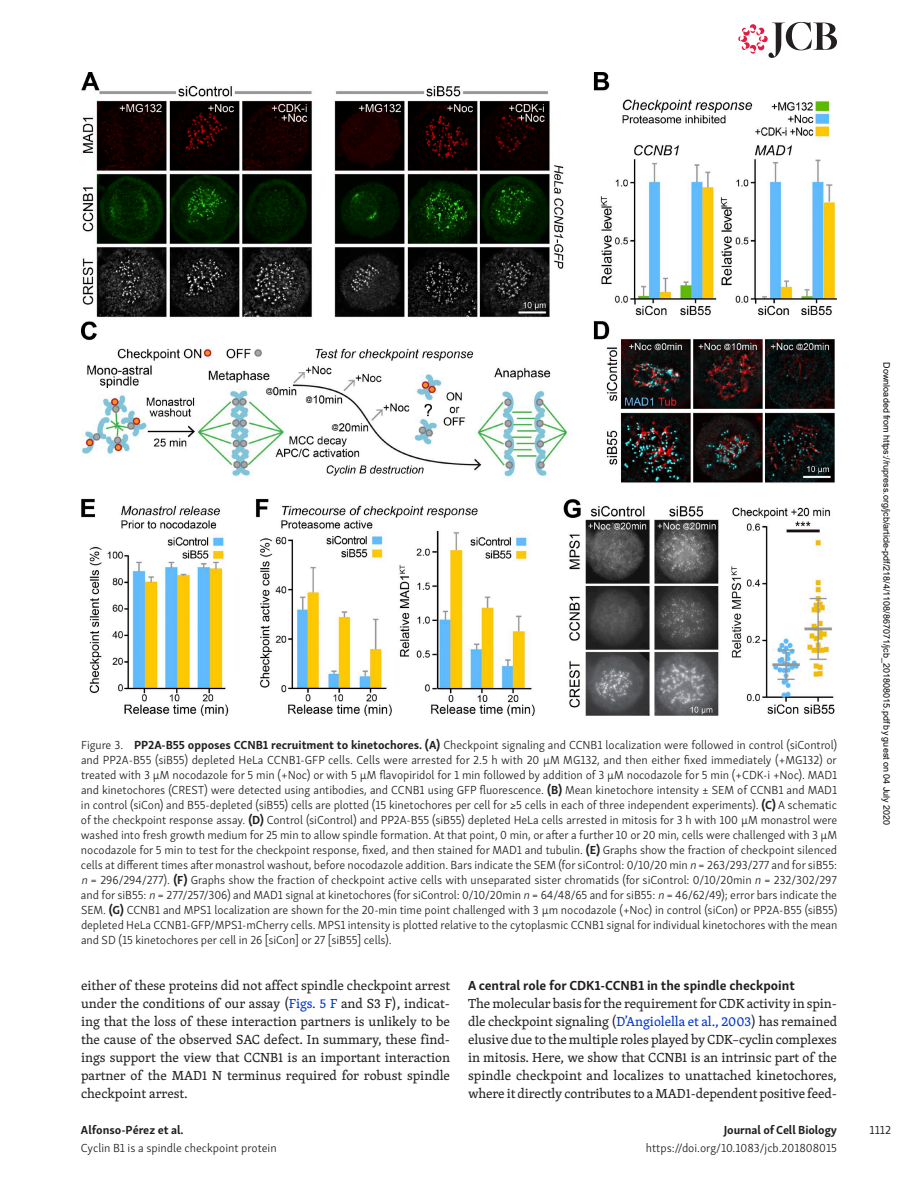
<style>
.page{position:relative;width:918px;height:1188px;background:#fff}
.page>*{position:absolute;margin:0;border:0;box-sizing:border-box;transform-origin:0 0}
.t1{font:13.5px/18px "Skolar PE";letter-spacing:-.01em;color:#231f20;text-align:justify}
.t2{font:700 13.5px "Skolar Sans PE";color:#231f20}
.t3{font:300 12px/15px "Skolar Sans PE";color:#231f20;text-align:justify}
.t4{font:700 12px "Skolar Sans PE";letter-spacing:-.005em;color:#231f20}
.t5{font:12px "Skolar Sans PE";color:#231f20}
.t6{font:9px "Arial";color:#000}
.s1{font-weight:700}
.s2{font-style:italic}
.s3{color:#0034c9}
</style>
<div class="page">
<svg style="left:738px;top:22px;width:99px;height:36px"></svg>
<img style="left:81px;top:72px;width:756px;height:644px">
<p class="t3" style="left:81px;top:736px;width:758px">Figure 3. <span class="s1">PP2A-B55 opposes CCNB1 recruitment to kinetochores. (A)</span> Checkpoint signaling and CCNB1 localization were followed in control (siControl) and PP2A-B55 (siB55) depleted HeLa CCNB1-GFP cells. Cells were arrested for 2.5 h with 20 µM MG132, and then either fixed immediately (+MG132) or treated with 3 µM nocodazole for 5 min (+Noc) or with 5 µM flavopiridol for 1 min followed by addition of 3 µM nocodazole for 5 min (+CDK-i +Noc). MAD1 and kinetochores (CREST) were detected using antibodies, and CCNB1 using GFP fluorescence. <span class="s1">(B)</span> Mean kinetochore intensity ± SEM of CCNB1 and MAD1 in control (siCon) and B55-depleted (siB55) cells are plotted (15 kinetochores per cell for ≥5 cells in each of three independent experiments). <span class="s1">(C)</span> A schematic of the checkpoint response assay. <span class="s1">(D)</span> Control (siControl) and PP2A-B55 (siB55) depleted HeLa cells arrested in mitosis for 3 h with 100 µM monastrol were washed into fresh growth medium for 25 min to allow spindle formation. At that point, 0 min, or after a further 10 or 20 min, cells were challenged with 3 µM nocodazole for 5 min to test for the checkpoint response, fixed, and then stained for MAD1 and tubulin. <span class="s1">(E)</span> Graphs show the fraction of checkpoint silenced cells at different times after monastrol washout, before nocodazole addition. Bars indicate the SEM (for siControl: 0/10/20 min <span class="s2">n</span> = 263/293/277 and for siB55: <span class="s2">n</span> = 296/294/277). <span class="s1">(F)</span> Graphs show the fraction of checkpoint active cells with unseparated sister chromatids (for siControl: 0/10/20min <span class="s2">n</span> = 232/302/297 and for siB55: <span class="s2">n</span> = 277/257/306) and MAD1 signal at kinetochores (for siControl: 0/10/20min <span class="s2">n</span> = 64/48/65 and for siB55: <span class="s2">n</span> = 46/62/49); error bars indicate the SEM. <span class="s1">(G)</span> CCNB1 and MPS1 localization are shown for the 20-min time point challenged with 3 µm nocodazole (+Noc) in control (siCon) or PP2A-B55 (siB55) depleted HeLa CCNB1-GFP/MPS1-mCherry cells. MPS1 intensity is plotted relative to the cytoplasmic CCNB1 signal for individual kinetochores with the mean and SD (15 kinetochores per cell in 26 [siCon] or 27 [siB55] cells).</p>
<p class="t1" style="left:81px;top:976px;width:371px">either of these proteins did not affect spindle checkpoint arrest under the conditions of our assay (<span class="s3">Figs. 5 F</span> and S3 F), indicat&shy;ing that the loss of these interaction partners is unlikely to be the cause of the observed SAC defect. In summary, these find&shy;ings support the view that CCNB1 is an important interaction partner of the MAD1 N terminus required for robust spindle checkpoint arrest.</p>
<p class="t2" style="left:468px;top:974px;width:328px">A central role for CDK1-CCNB1 in the spindle checkpoint</p>
<p class="t1" style="left:468px;top:994px;width:371px">The molecular basis for the requirement for CDK activity in spin&shy;dle checkpoint signaling (<span class="s3">D’Angiolella et al., 2003</span>) has remained elusive due to the multiple roles played by CDK–cyclin complexes in mitosis. Here, we show that CCNB1 is an intrinsic part of the spindle checkpoint and localizes to unattached kinetochores, where it directly contributes to a MAD1-dependent positive feed-</p>
<p class="t4" style="left:81px;top:1120px;width:104px">Alfonso-Pérez et al.</p>
<p class="t3" style="left:81px;top:1140px;width:197px">Cyclin B1 is a spindle checkpoint protein</p>
<p class="t4" style="left:724px;top:1120px;width:115px">Journal of Cell Biology</p>
<p class="t3" style="left:646px;top:1140px;width:193px">https://doi.org/10.1083/jcb.201808015</p>
<p class="t6" style="left:890px;top:362px;width:465px;rotate:90deg">Downloaded from https://rupress.org/jcb/article-pdf/218/4/1108/867071/jcb_201808015.pdf by guest on 04 July 2020</p>
<p class="t5" style="left:870px;top:1121px;width:23px">1112</p>
</div>
